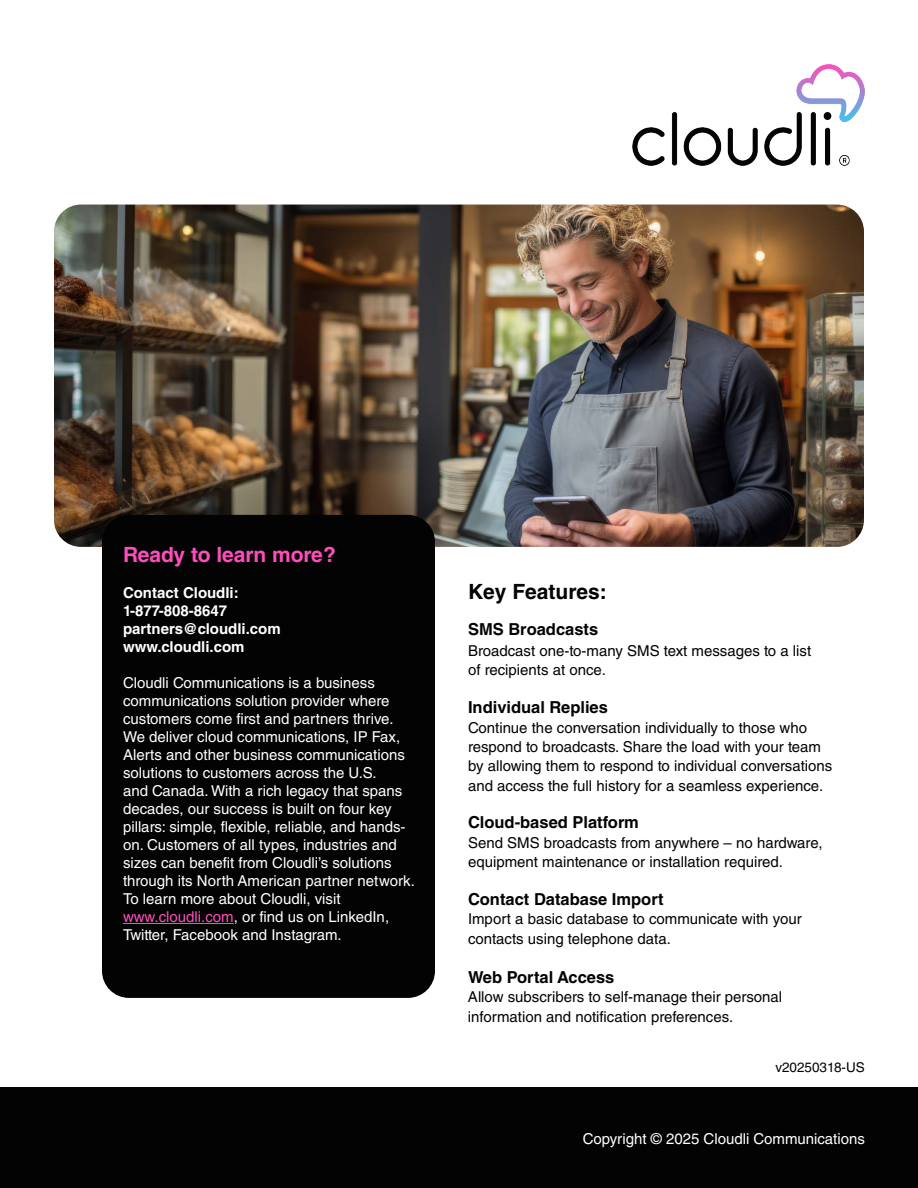
<style>
.page{position:relative;width:918px;height:1188px;background:#fff}
.page>*{position:absolute;margin:0;border:0;box-sizing:border-box;transform-origin:0 0}
.t1{font:700 21px "Helvetica LT Std";color:#ff4dbb}
.t2{font:700 21px "Helvetica LT Std";color:#030304}
.t3{font:700 16.5px "Helvetica LT Std";color:#030304}
.t4{font:15px/18px "Helvetica LT Std";color:#fff}
.t5{font:15px/19.2px "Helvetica LT Std";color:#030304}
.t6{font:700 15px/18px "Helvetica LT Std";color:#fff}
.t7{font:13.5px "Helvetica LT Std";color:#030304}
.s1{color:#ff4dbb}
</style>
<div class="page">
<div style="left:1px;top:1088px;width:917px;height:100px;background:#030304"></div>
<img style="left:633px;top:64px;width:232px;height:101px">
<img style="left:54px;top:205px;width:810px;height:342px">
<div style="left:102px;top:515px;width:333px;height:483px;background:#030304;border-radius:27px"></div>
<hr style="left:123px;top:923px;width:111px;height:1px;background:#ff4dbb">
<h1 class="t1" style="left:123px;top:542px;width:214px">Ready to learn more?</h1>
<p class="t6" style="left:123px;top:583px;width:159px">Contact Cloudli:<br>1-877-808-8647 partners@cloudli.com www.cloudli.com</p>
<p class="t4" style="left:123px;top:674px;width:293px">Cloudli Communications is a business communications solution provider where customers come first and partners thrive.<br>We deliver cloud communications, IP Fax, Alerts and other business communications solutions to customers across the U.S.<br>and Canada. With a rich legacy that spans decades, our success is built on four key pillars: simple, flexible, reliable, and hands&shy;on. Customers of all types, industries and sizes can benefit from Cloudli’s solutions through its North American partner network.<br>To learn more about Cloudli, visit <span class="s1">www.cloudli.com</span>, or find us on LinkedIn, Twitter, Facebook and Instagram.</p>
<h1 class="t2" style="left:468px;top:578px;width:140px">Key Features:</h1>
<p class="t3" style="left:468px;top:619px;width:132px">SMS Broadcasts</p>
<p class="t5" style="left:468px;top:641px;width:345px">Broadcast one-to-many SMS text messages to a list of recipients at once.</p>
<p class="t3" style="left:468px;top:697px;width:141px">Individual Replies</p>
<p class="t5" style="left:468px;top:718px;width:366px">Continue the conversation individually to those who respond to broadcasts. Share the load with your team by allowing them to respond to individual conversations and access the full history for a seamless experience.</p>
<p class="t3" style="left:468px;top:812px;width:172px">Cloud-based Platform</p>
<p class="t5" style="left:468px;top:833px;width:356px">Send SMS broadcasts from anywhere – no hardware, equipment maintenance or installation required.</p>
<p class="t3" style="left:468px;top:889px;width:197px">Contact Database Import</p>
<p class="t5" style="left:468px;top:910px;width:335px">Import a basic database to communicate with your contacts using telephone data.</p>
<p class="t3" style="left:468px;top:967px;width:148px">Web Portal Access</p>
<p class="t5" style="left:468px;top:988px;width:316px">Allow subscribers to self-manage their personal information and notification preferences.</p>
<p class="t7" style="left:775px;top:1060px;width:91px">v20250318-US</p>
<p class="t4" style="left:583px;top:1130px;width:283px">Copyright © 2025 Cloudli Communications</p>
</div>
